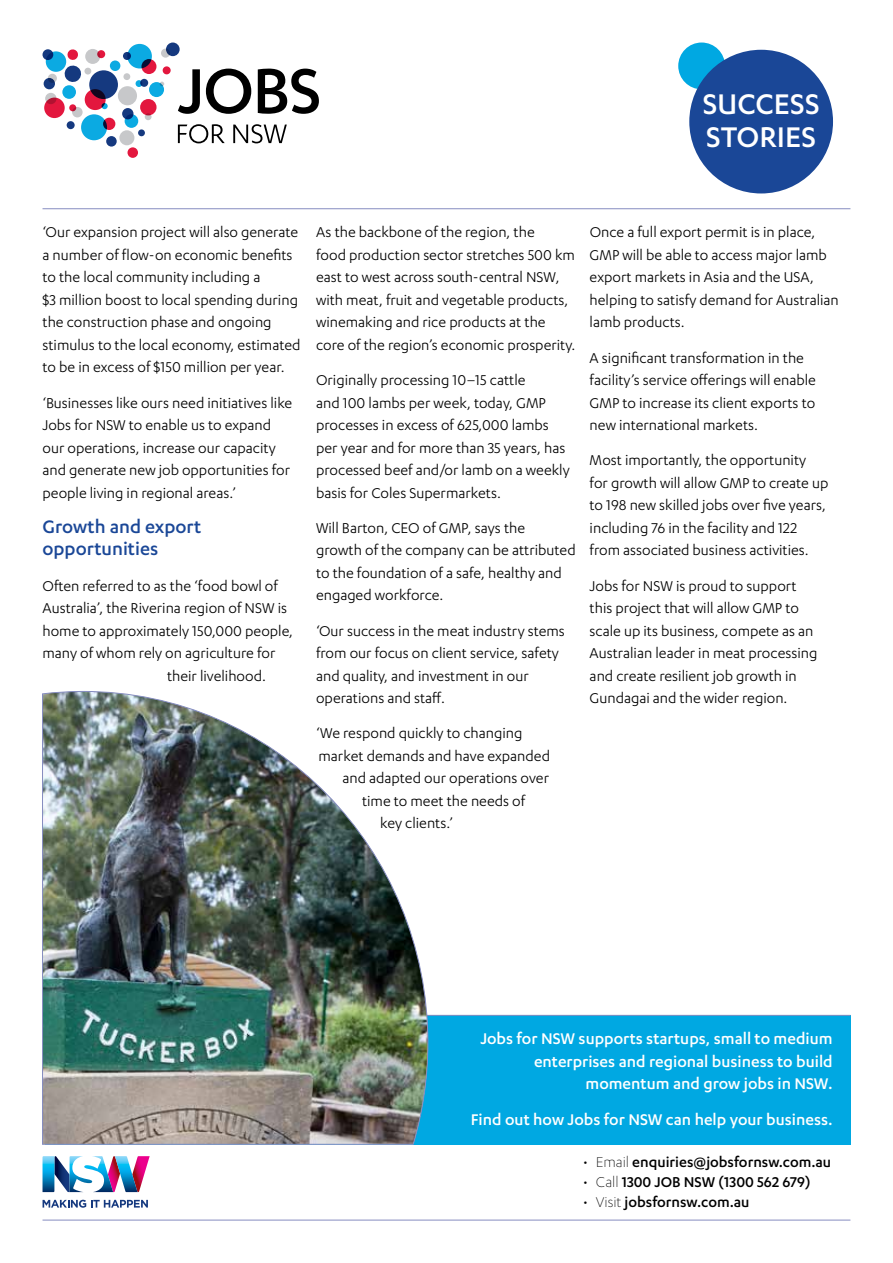
<style>
.page{position:relative;width:893px;height:1263px;background:#fff}
.page>*{position:absolute;margin:0;border:0;box-sizing:border-box;transform-origin:0 0}
.t1{font:500 33px/33px "Karbon";color:#fff}
.t2{font:500 21px/22.5px "Karbon";color:#1a4797}
.t3{font:500 18px/22.5px "Karbon";color:#fff;text-align:right}
.t4{font:16.5px/22.5px "Karbon";color:#000}
.t5{font:500 16.5px "Karbon";color:#000}
.s1{font-weight:300}
</style>
<div class="page">
<div style="left:45px;top:1015px;width:805px;height:130px;background:#00a8e2"></div>
<hr style="left:43px;top:1015px;width:807px;height:1px;background:#868dc0">
<svg style="left:43px;top:1200px;width:105px;height:8px"></svg>
<svg style="left:43px;top:1156px;width:107px;height:36px"></svg>
<hr style="left:43px;top:1220px;width:807px;height:1px;background:#868dc0">
<hr style="left:43px;top:208px;width:807px;height:1px;background:#868dc0">
<div style="left:85px;top:49px;width:15px;height:15px;background:#c7c8ca;border-radius:50%"></div>
<div style="left:72px;top:107px;width:11px;height:10px;background:#c7c8ca;border-radius:50%"></div>
<div style="left:119px;top:130px;width:15px;height:15px;background:#c7c8ca;border-radius:50%"></div>
<div style="left:48px;top:74px;width:9px;height:9px;background:#c7c8ca;border-radius:50%"></div>
<div style="left:118px;top:86px;width:19px;height:19px;background:#c7c8ca;border-radius:50%"></div>
<svg style="left:145px;top:113px;width:7px;height:7px"></svg>
<div style="left:84px;top:68px;width:7px;height:7px;background:#c7c8ca;border-radius:50%"></div>
<div style="left:123px;top:73px;width:7px;height:7px;background:#c7c8ca;border-radius:50%"></div>
<div style="left:161px;top:49px;width:9px;height:9px;background:#c7c8ca;border-radius:50%"></div>
<svg style="left:45px;top:93px;width:12px;height:11px"></svg>
<div style="left:81px;top:114px;width:26px;height:26px;background:#0baae2;border-radius:50%"></div>
<div style="left:46px;top:51px;width:20px;height:21px;background:#0baae2;border-radius:50%"></div>
<div style="left:149px;top:82px;width:15px;height:15px;background:#0baae2;border-radius:50%"></div>
<div style="left:136px;top:80px;width:6px;height:7px;background:#0baae2;border-radius:50%"></div>
<svg style="left:102px;top:103px;width:6px;height:6px"></svg>
<div style="left:62px;top:85px;width:14px;height:14px;background:#0baae2;border-radius:50%"></div>
<div style="left:125px;top:114px;width:13px;height:14px;background:#0baae2;border-radius:50%"></div>
<div style="left:110px;top:60px;width:10px;height:11px;background:#0baae2;border-radius:50%"></div>
<div style="left:127px;top:44px;width:25px;height:24px;background:#0baae2;border-radius:50%"></div>
<svg style="left:68px;top:49px;width:10px;height:11px"></svg>
<svg style="left:97px;top:50px;width:8px;height:8px"></svg>
<div style="left:163px;top:66px;width:8px;height:8px;background:#e3173e;border-radius:50%"></div>
<div style="left:89px;top:70px;width:29px;height:29px;background:#15397f;border-radius:50%"></div>
<svg style="left:141px;top:59px;width:15px;height:15px"></svg>
<svg style="left:69px;top:104px;width:7px;height:7px"></svg>
<div style="left:128px;top:147px;width:10px;height:11px;background:#e3173e;border-radius:50%"></div>
<svg style="left:103px;top:118px;width:12px;height:12px"></svg>
<div style="left:140px;top:99px;width:17px;height:16px;background:#e3173e;border-radius:50%"></div>
<svg style="left:44px;top:98px;width:21px;height:20px"></svg>
<svg style="left:44px;top:78px;width:11px;height:11px"></svg>
<svg style="left:123px;top:52px;width:8px;height:8px"></svg>
<div style="left:67px;top:121px;width:8px;height:8px;background:#15397f;border-radius:50%"></div>
<div style="left:138px;top:129px;width:7px;height:7px;background:#15397f;border-radius:50%"></div>
<svg style="left:43px;top:49px;width:10px;height:11px"></svg>
<svg style="left:140px;top:79px;width:8px;height:8px"></svg>
<svg style="left:85px;top:89px;width:21px;height:21px"></svg>
<svg style="left:122px;top:108px;width:11px;height:11px"></svg>
<div style="left:106px;top:136px;width:11px;height:11px;background:#15397f;border-radius:50%"></div>
<svg style="left:65px;top:66px;width:16px;height:16px"></svg>
<div style="left:166px;top:43px;width:14px;height:13px;background:#15397f;border-radius:50%"></div>
<svg style="left:178px;top:69px;width:141px;height:74px"></svg>
<div style="left:678px;top:43px;width:47px;height:46px;background:#00a8e2;border-radius:50%"></div>
<div style="left:689px;top:50px;width:144px;height:143px;background:#1a4797;border-radius:50%"></div>
<img style="left:42px;top:691px;width:387px;height:454px">
<h1 class="t1" style="left:703px;top:87px;width:118px">SUCCESS<br>STORIES</h1>
<p class="t4" style="left:43px;top:221px;width:260px">‘Our expansion project will also generate a number of flow-on economic benefits to the local community including a<br>$3 million boost to local spending during the construction phase and ongoing stimulus to the local economy, estimated to be in excess of $150 million per year.</p>
<p class="t4" style="left:43px;top:391px;width:251px">‘Businesses like ours need initiatives like Jobs for NSW to enable us to expand our operations, increase our capacity and generate new job opportunities for people living in regional areas.’</p>
<p class="t2" style="left:43px;top:515px;width:160px">Growth and export opportunities</p>
<p class="t4" style="left:43px;top:574px;width:237px">Often referred to as the ‘food bowl of</p>
<p class="t4" style="left:43px;top:596px;width:246px">Australia’, the Riverina region of NSW is</p>
<p class="t4" style="left:43px;top:619px;width:252px">home to approximately 150,000 people,</p>
<p class="t4" style="left:43px;top:641px;width:234px">many of whom rely on agriculture for</p>
<p class="t4" style="left:167px;top:664px;width:101px">their livelihood.</p>
<p class="t4" style="left:316px;top:221px;width:261px">As the backbone of the region, the<br>food production sector stretches 500 km east to west across south-central NSW, with meat, fruit and vegetable products, winemaking and rice products at the core of the region’s economic prosperity.</p>
<p class="t4" style="left:316px;top:368px;width:255px">Originally processing 10–15 cattle<br>and 100 lambs per week, today, GMP processes in excess of 625,000 lambs per year and for more than 35 years, has processed beef and/or lamb on a weekly basis for Coles Supermarkets.</p>
<p class="t4" style="left:316px;top:516px;width:261px">Will Barton, CEO of GMP, says the<br>growth of the company can be attributed to the foundation of a safe, healthy and engaged workforce.</p>
<p class="t4" style="left:316px;top:619px;width:250px">‘Our success in the meat industry stems from our focus on client service, safety and quality, and investment in our operations and staff.</p>
<p class="t4" style="left:316px;top:722px;width:208px">‘We respond quickly to changing</p>
<p class="t4" style="left:319px;top:744px;width:233px">market demands and have expanded</p>
<p class="t4" style="left:343px;top:767px;width:208px">and adapted our operations over</p>
<p class="t4" style="left:362px;top:789px;width:165px">time to meet the needs of</p>
<p class="t4" style="left:380px;top:812px;width:74px">key clients.’</p>
<p class="t4" style="left:590px;top:221px;width:251px">Once a full export permit is in place,<br>GMP will be able to access major lamb export markets in Asia and the USA, helping to satisfy demand for Australian lamb products.</p>
<p class="t4" style="left:590px;top:346px;width:228px">A significant transformation in the facility’s service offerings will enable GMP to increase its client exports to new international markets.</p>
<p class="t4" style="left:590px;top:449px;width:240px">Most importantly, the opportunity for growth will allow GMP to create up to 198 new skilled jobs over five years, including 76 in the facility and 122 from associated business activities.</p>
<p class="t4" style="left:590px;top:574px;width:229px">Jobs for NSW is proud to support this project that will allow GMP to scale up its business, compete as an Australian leader in meat processing and create resilient job growth in Gundagai and the wider region.</p>
<p class="t3" style="left:480px;top:1027px;width:354px">Jobs for NSW supports startups, small to medium enterprises and regional business to build momentum and grow jobs in NSW.</p>
<p class="t3" style="left:471px;top:1107px;width:363px">Find out how Jobs for NSW can help your business.</p>
<p class="t5" style="left:583px;top:1153px;width:250px"><span class="s1">• Email</span> enquiries@jobsfornsw.com.au</p>
<p class="t5" style="left:583px;top:1172px;width:229px"><span class="s1">• Call</span> 1300 JOB NSW (1300 562 679)</p>
<p class="t5" style="left:583px;top:1192px;width:168px"><span class="s1">• Visit</span> jobsfornsw.com.au</p>
</div>
